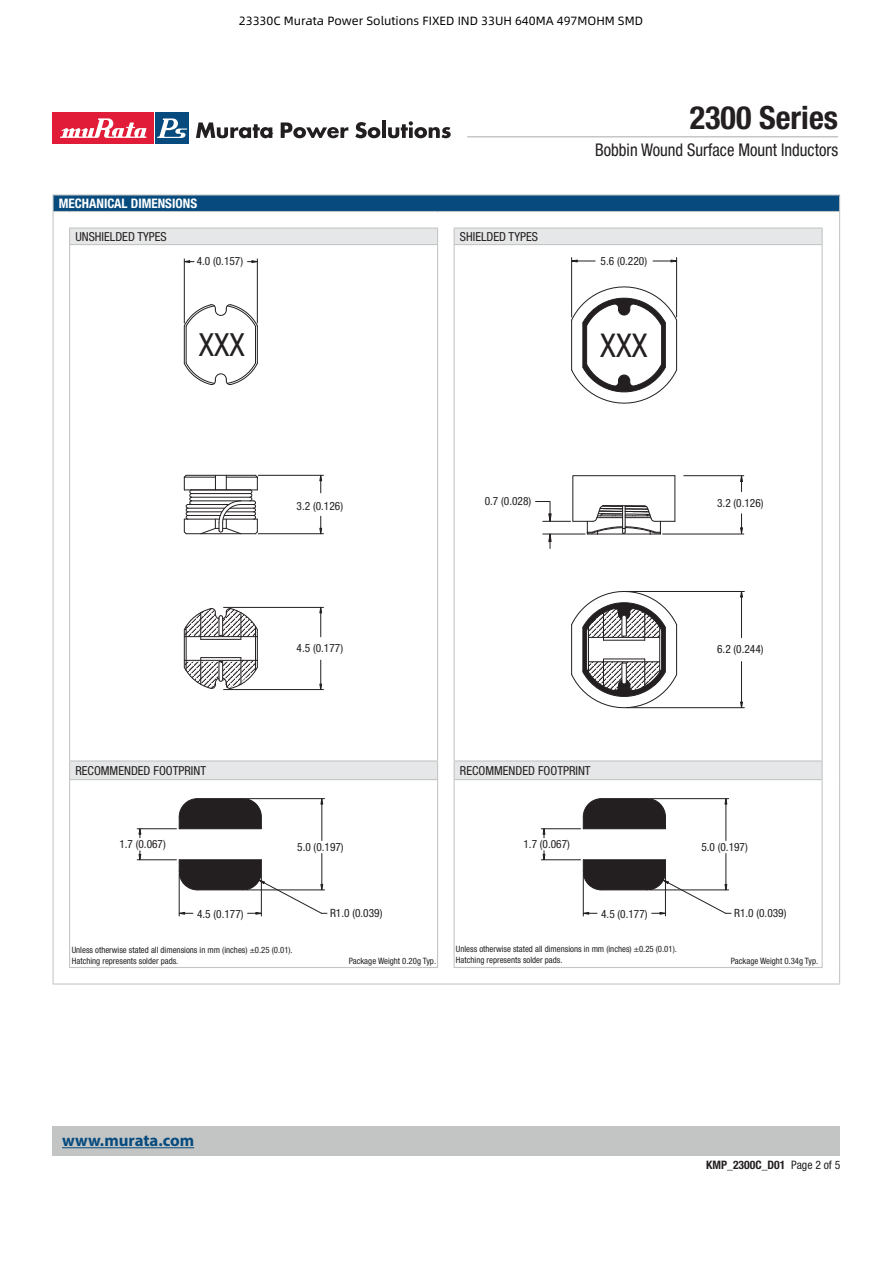
<style>
.page{position:relative;width:893px;height:1263px;background:#fff}
.page>*{position:absolute;margin:0;border:0;box-sizing:border-box;transform-origin:0 0}
.t1{font:condensed 32.7px "Helvetica Neue LT Std";color:#231f20}
.t2{font:700 condensed 32.1px "Helvetica Neue LT Std";color:#231f20}
.t3{font:condensed 31.95px "Helvetica Neue LT Std";color:#231f20}
.t4{font:condensed 17.55px "Helvetica Neue LT Std";color:#231f20;scale:.95 1}
.t5{font:700 16.8px "Myriad Pro";color:#074b7e}
.t6{font:700 condensed 13.2px "Helvetica Neue LT Std";color:#fff}
.t7{font:condensed 12.45px "Helvetica Neue LT Std";color:#231f20}
.t8{font:12px "Alibaba Pu Hui Ti 3 55 Regular";color:#000}
.t9{font:700 condensed 11.7px "Helvetica Neue LT Std";color:#231f20}
.t10{font:condensed 11.4px "Helvetica Neue LT Std";color:#231f20}
.t11{font:condensed 8.7px/10.8px "Helvetica Neue LT Std";color:#231f20}
.s1{font-weight:400}
</style>
<div class="page">
<div style="left:53px;top:1127px;width:787px;height:29px;background:#c3c5c5"></div>
<div style="left:53px;top:113px;width:101px;height:31px;background:#e11c38"></div>
<svg style="left:60px;top:118px;width:86px;height:20px"></svg>
<div style="left:155px;top:113px;width:34px;height:31px;background:#074b7e"></div>
<svg style="left:157px;top:118px;width:30px;height:20px"></svg>
<svg style="left:196px;top:122px;width:77px;height:16px"></svg>
<svg style="left:281px;top:122px;width:67px;height:16px"></svg>
<svg style="left:355px;top:122px;width:25px;height:16px"></svg>
<hr style="left:382px;top:121px;width:4px;height:17px;background:#231f20">
<svg style="left:388px;top:121px;width:63px;height:17px"></svg>
<hr style="left:467px;top:136px;width:371px;height:2px;background:#c3c5c5">
<hr style="left:62px;top:1147px;width:132px;height:1px;background:#074b7e">
<div style="left:53px;top:195px;width:786px;height:17px;background:#074b7e"></div>
<svg style="left:70px;top:228px;width:751px;height:552px"></svg>
<hr style="left:53px;top:245px;width:1px;height:516px;background:#c3c5c5">
<hr style="left:839px;top:245px;width:1px;height:516px;background:#c3c5c5">
<svg style="left:53px;top:761px;width:1px;height:19px"></svg>
<svg style="left:839px;top:761px;width:1px;height:19px"></svg>
<hr style="left:53px;top:780px;width:1px;height:187px;background:#c3c5c5">
<hr style="left:839px;top:780px;width:1px;height:187px;background:#c3c5c5">
<svg style="left:839px;top:967px;width:1px;height:16px"></svg>
<svg style="left:53px;top:967px;width:17px;height:18px"></svg>
<hr style="left:70px;top:983px;width:368px;height:2px;background:#c3c5c5">
<hr style="left:438px;top:983px;width:402px;height:2px;background:#c3c5c5">
<hr style="left:70px;top:194px;width:368px;height:2px;background:#c3c5c5">
<hr style="left:438px;top:194px;width:402px;height:2px;background:#c3c5c5">
<svg style="left:839px;top:196px;width:1px;height:49px"></svg>
<hr style="left:70px;top:211px;width:368px;height:1px;background:#c3c5c5">
<hr style="left:438px;top:211px;width:402px;height:1px;background:#c3c5c5">
<hr style="left:69px;top:244px;width:369px;height:1px;background:#c3c5c5">
<hr style="left:454px;top:244px;width:369px;height:1px;background:#c3c5c5">
<hr style="left:69px;top:760px;width:369px;height:2px;background:#c3c5c5">
<hr style="left:69px;top:779px;width:369px;height:1px;background:#c3c5c5">
<hr style="left:454px;top:760px;width:369px;height:2px;background:#c3c5c5">
<hr style="left:454px;top:779px;width:369px;height:1px;background:#c3c5c5">
<hr style="left:454px;top:228px;width:369px;height:1px;background:#c3c5c5">
<svg style="left:454px;top:229px;width:1px;height:15px"></svg>
<svg style="left:821px;top:229px;width:2px;height:15px"></svg>
<hr style="left:454px;top:245px;width:1px;height:515px;background:#c3c5c5">
<hr style="left:821px;top:245px;width:2px;height:515px;background:#c3c5c5">
<svg style="left:454px;top:762px;width:1px;height:17px"></svg>
<svg style="left:821px;top:762px;width:2px;height:17px"></svg>
<hr style="left:454px;top:780px;width:1px;height:187px;background:#c3c5c5">
<hr style="left:821px;top:780px;width:2px;height:187px;background:#c3c5c5">
<hr style="left:454px;top:967px;width:369px;height:1px;background:#c3c5c5">
<hr style="left:69px;top:228px;width:359px;height:1px;background:#c3c5c5">
<svg style="left:53px;top:194px;width:17px;height:51px"></svg>
<svg style="left:428px;top:228px;width:10px;height:16px"></svg>
<hr style="left:69px;top:245px;width:1px;height:515px;background:#c3c5c5">
<hr style="left:437px;top:245px;width:1px;height:515px;background:#c3c5c5">
<svg style="left:69px;top:762px;width:1px;height:17px"></svg>
<svg style="left:437px;top:762px;width:1px;height:17px"></svg>
<hr style="left:69px;top:780px;width:1px;height:187px;background:#c3c5c5">
<hr style="left:437px;top:780px;width:1px;height:187px;background:#c3c5c5">
<hr style="left:69px;top:967px;width:369px;height:1px;background:#c3c5c5">
<hr style="left:186px;top:533px;width:69px;height:1px;background:#231f20">
<hr style="left:184px;top:519px;width:35px;height:1px;background:#231f20">
<hr style="left:186px;top:475px;width:69px;height:1px;background:#231f20">
<hr style="left:184px;top:477px;width:31px;height:1px;background:#231f20">
<svg style="left:183px;top:304px;width:75px;height:81px"></svg>
<hr style="left:188px;top:515px;width:32px;height:1px;background:#231f20">
<hr style="left:188px;top:511px;width:34px;height:1px;background:#231f20">
<hr style="left:188px;top:508px;width:37px;height:1px;background:#231f20">
<hr style="left:192px;top:497px;width:58px;height:1px;background:#231f20">
<hr style="left:192px;top:493px;width:58px;height:1px;background:#231f20">
<hr style="left:192px;top:490px;width:58px;height:1px;background:#231f20">
<svg style="left:183px;top:474px;width:9px;height:61px"></svg>
<hr style="left:192px;top:500px;width:62px;height:1px;background:#231f20">
<hr style="left:188px;top:504px;width:41px;height:1px;background:#231f20">
<svg style="left:200px;top:474px;width:58px;height:61px"></svg>
<hr style="left:224px;top:515px;width:30px;height:1px;background:#231f20">
<hr style="left:184px;top:259px;width:1px;height:64px;background:#231f20">
<hr style="left:257px;top:259px;width:1px;height:64px;background:#231f20">
<svg style="left:180px;top:260px;width:14px;height:3px"></svg>
<svg style="left:248px;top:260px;width:14px;height:3px"></svg>
<hr style="left:258px;top:533px;width:65px;height:1px;background:#231f20">
<hr style="left:258px;top:475px;width:65px;height:1px;background:#231f20">
<svg style="left:319px;top:516px;width:4px;height:22px"></svg>
<svg style="left:319px;top:471px;width:4px;height:22px"></svg>
<hr style="left:224px;top:607px;width:99px;height:1px;background:#231f20">
<hr style="left:224px;top:689px;width:99px;height:1px;background:#231f20">
<svg style="left:319px;top:603px;width:4px;height:34px"></svg>
<svg style="left:319px;top:660px;width:4px;height:34px"></svg>
<svg style="left:183px;top:608px;width:75px;height:81px"></svg>
<hr style="left:179px;top:874px;width:1px;height:42px;background:#231f20">
<hr style="left:261px;top:874px;width:1px;height:42px;background:#231f20">
<hr style="left:137px;top:828px;width:39px;height:1px;background:#231f20">
<hr style="left:137px;top:859px;width:39px;height:1px;background:#231f20">
<svg style="left:138px;top:828px;width:4px;height:10px"></svg>
<svg style="left:138px;top:851px;width:4px;height:10px"></svg>
<svg style="left:175px;top:798px;width:152px;height:117px"></svg>
<hr style="left:583px;top:874px;width:1px;height:42px;background:#231f20">
<hr style="left:665px;top:874px;width:1px;height:42px;background:#231f20">
<hr style="left:541px;top:828px;width:39px;height:1px;background:#231f20">
<hr style="left:541px;top:859px;width:39px;height:1px;background:#231f20">
<svg style="left:542px;top:828px;width:4px;height:10px"></svg>
<svg style="left:542px;top:851px;width:4px;height:10px"></svg>
<svg style="left:579px;top:798px;width:152px;height:117px"></svg>
<hr style="left:571px;top:258px;width:1px;height:59px;background:#231f20">
<hr style="left:676px;top:258px;width:1px;height:59px;background:#231f20">
<svg style="left:567px;top:259px;width:28px;height:4px"></svg>
<svg style="left:653px;top:259px;width:28px;height:4px"></svg>
<hr style="left:627px;top:591px;width:117px;height:1px;background:#231f20">
<hr style="left:627px;top:707px;width:117px;height:1px;background:#231f20">
<hr style="left:741px;top:597px;width:1px;height:41px;background:#231f20">
<hr style="left:741px;top:662px;width:1px;height:40px;background:#231f20">
<svg style="left:740px;top:587px;width:3px;height:11px"></svg>
<svg style="left:740px;top:701px;width:3px;height:11px"></svg>
<svg style="left:571px;top:279px;width:107px;height:132px"></svg>
<svg style="left:571px;top:583px;width:107px;height:133px"></svg>
<hr style="left:675px;top:476px;width:1px;height:45px;background:#231f20">
<hr style="left:684px;top:475px;width:60px;height:1px;background:#231f20">
<hr style="left:662px;top:534px;width:82px;height:1px;background:#231f20">
<svg style="left:535px;top:475px;width:140px;height:74px"></svg>
<svg style="left:740px;top:471px;width:3px;height:21px"></svg>
<svg style="left:740px;top:514px;width:3px;height:24px"></svg>
<h3 class="t8" style="left:239px;top:13px;width:406px">23330C Murata Power Solutions FIXED IND 33UH 640MA 497MOHM SMD</h3>
<h3 class="t6" style="left:59px;top:198px;width:140px">MECHANICAL DIMENSIONS</h3>
<h3 class="t7" style="left:75px;top:232px;width:93px">UNSHIELDED TYPES</h3>
<h3 class="t7" style="left:460px;top:232px;width:80px">SHIELDED TYPES</h3>
<h3 class="t10" style="left:197px;top:257px;width:48px">4.0 (0.157)</h3>
<h3 class="t3" style="left:199px;top:333px;width:48px">XXX</h3>
<h2 class="t2" style="left:690px;top:106px;width:150px">2300 Series</h2>
<h3 class="t4" style="left:595px;top:143px;width:257px">Bobbin Wound Surface Mount Inductors</h3>
<h3 class="t10" style="left:601px;top:257px;width:48px">5.6 (0.220)</h3>
<h1 class="t1" style="left:600px;top:334px;width:49px">XXX</h1>
<h3 class="t10" style="left:297px;top:502px;width:48px">3.2 (0.126)</h3>
<h3 class="t10" style="left:297px;top:644px;width:48px">4.5 (0.177)</h3>
<h3 class="t10" style="left:485px;top:497px;width:48px">0.7 (0.028)</h3>
<h3 class="t10" style="left:717px;top:498px;width:48px">3.2 (0.126)</h3>
<h3 class="t10" style="left:717px;top:645px;width:48px">6.2 (0.244)</h3>
<h3 class="t7" style="left:75px;top:766px;width:132px">RECOMMENDED FOOTPRINT</h3>
<h3 class="t7" style="left:460px;top:766px;width:132px">RECOMMENDED FOOTPRINT</h3>
<h3 class="t10" style="left:119px;top:840px;width:48px">1.7 (0.067)</h3>
<h3 class="t10" style="left:297px;top:843px;width:48px">5.0 (0.197)</h3>
<h3 class="t10" style="left:523px;top:840px;width:48px">1.7 (0.067)</h3>
<h3 class="t10" style="left:701px;top:843px;width:48px">5.0 (0.197)</h3>
<h3 class="t10" style="left:197px;top:910px;width:48px">4.5 (0.177)</h3>
<h3 class="t10" style="left:330px;top:909px;width:54px">R1.0 (0.039)</h3>
<h3 class="t10" style="left:601px;top:910px;width:48px">4.5 (0.177)</h3>
<h3 class="t10" style="left:734px;top:909px;width:54px">R1.0 (0.039)</h3>
<p class="t11" style="left:72px;top:945px;width:222px">Unless otherwise stated all dimensions in mm (inches) ±0.25 (0.01).<br>Hatching represents solder pads.</p>
<p class="t11" style="left:456px;top:945px;width:222px">Unless otherwise stated all dimensions in mm (inches) ±0.25 (0.01).<br>Hatching represents solder pads.</p>
<p class="t11" style="left:349px;top:957px;width:89px">Package Weight 0.20g Typ.</p>
<p class="t11" style="left:731px;top:957px;width:89px">Package Weight 0.34g Typ.</p>
<h3 class="t5" style="left:62px;top:1130px;width:134px">www.murata.com</h3>
<h3 class="t9" style="left:706px;top:1161px;width:136px">KMP_2300C_D01 <span class="s1">Page 2 of 5</span></h3>
</div>
